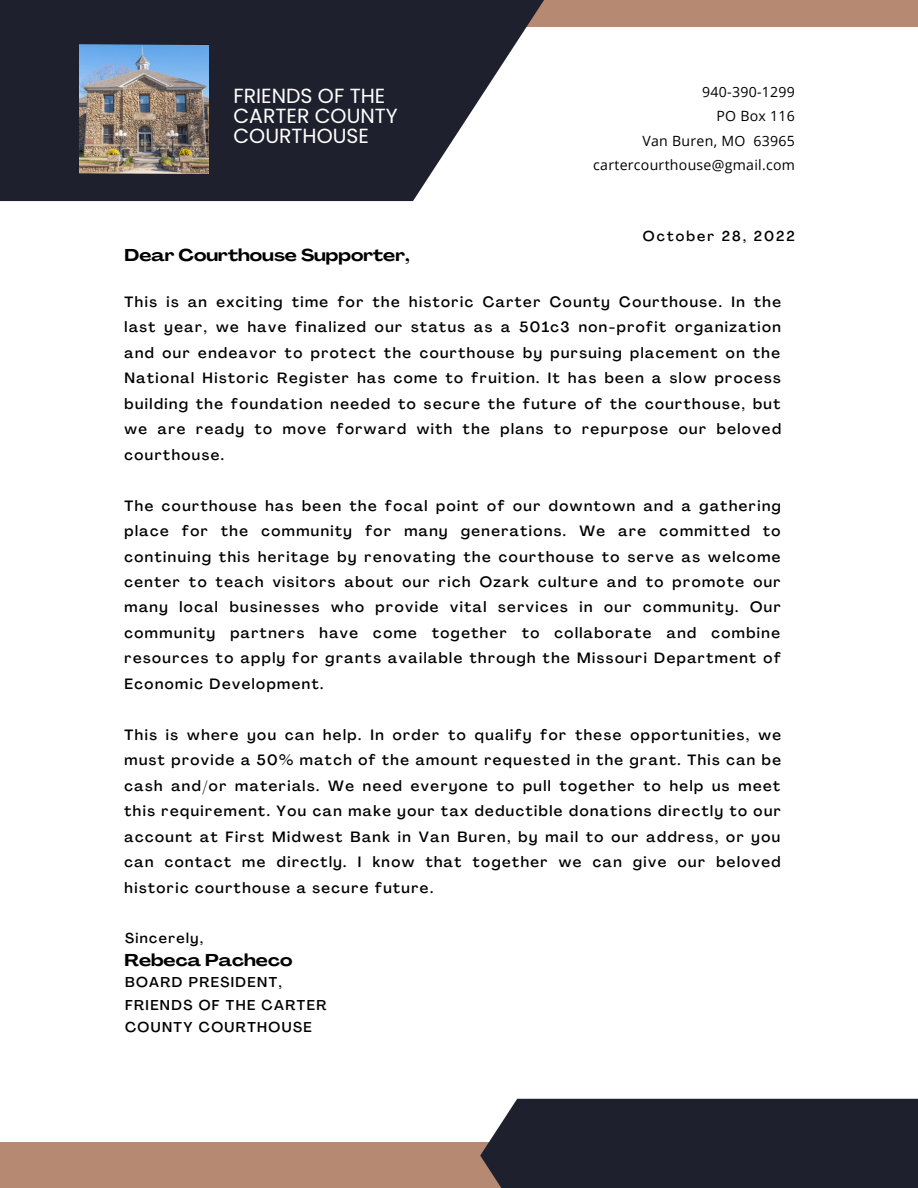
<style>
.page{position:relative;width:918px;height:1188px;background:#fff}
.page>*{position:absolute;margin:0;border:0;box-sizing:border-box;transform-origin:0 0}
.t1{font:20.4px/20.2px "Poppins";color:#fff}
.t2{font:700 expanded 16.95px "Agrandir";color:#000}
.t3{font:500 14.7px/25.5px "Agrandir";letter-spacing:.1em;color:#000;text-align:justify}
.t4{font:14.1px/24.3px "Open Sans";letter-spacing:.02em;color:#000;text-align:right}
.t5{font:500 14.1px/22.5px "Agrandir";letter-spacing:.1em;color:#000}
.t6{font:500 14.1px "Agrandir";letter-spacing:.145em;color:#000}
</style>
<div class="page">
<div style="left:502px;top:0;width:416px;height:27px;background:#b68973"></div>
<div style="left:0;top:1142px;width:502px;height:46px;background:#b68973"></div>
<svg style="left:0;top:0;width:544px;height:201px;background:#3d404a"></svg>
<div style="left:480px;top:1099px;width:438px;height:89px;background:#1e212d"></div>
<img style="left:79px;top:44px;width:129px;height:130px">
<h1 class="t1" style="left:234px;top:86px;width:166px">FRIENDS OF THE<br>CARTER COUNTY<br>COURTHOUSE</h1>
<p class="t4" style="left:593px;top:79px;width:203px">940-390-1299<br>PO Box 116<br>Van Buren, MO 63965 cartercourthouse@gmail.com</p>
<p class="t2" style="left:125px;top:248px;width:287px">Dear Courthouse Supporter,</p>
<p class="t6" style="left:643px;top:230px;width:154px">October 28, 2022</p>
<p class="t3" style="left:125px;top:291px;width:658px">This is an exciting time for the historic Carter County Courthouse. In the last year, we have finalized our status as a 501c3 non-profit organization and our endeavor to protect the courthouse by pursuing placement on the National Historic Register has come to fruition. It has been a slow process building the foundation needed to secure the future of the courthouse, but we are ready to move forward with the plans to repurpose our beloved courthouse.</p>
<p class="t3" style="left:125px;top:494px;width:658px">The courthouse has been the focal point of our downtown and a gathering place for the community for many generations. We are committed to continuing this heritage by renovating the courthouse to serve as welcome center to teach visitors about our rich Ozark culture and to promote our many local businesses who provide vital services in our community. Our community partners have come together to collaborate and combine resources to apply for grants available through the Missouri Department of Economic Development.</p>
<p class="t3" style="left:125px;top:723px;width:658px">This is where you can help. In order to qualify for these opportunities, we must provide a 50% match of the amount requested in the grant. This can be cash and/or materials. We need everyone to pull together to help us meet this requirement. You can make your tax deductible donations directly to our account at First Midwest Bank in Van Buren, by mail to our address, or you can contact me directly. I know that together we can give our beloved historic courthouse a secure future.</p>
<p class="t5" style="left:125px;top:928px;width:80px">Sincerely,</p>
<p class="t5" style="left:125px;top:972px;width:203px">BOARD PRESIDENT,<br>FRIENDS OF THE CARTER<br>COUNTY COURTHOUSE</p>
<p class="t2" style="left:125px;top:953px;width:170px">Rebeca Pacheco</p>
</div>
